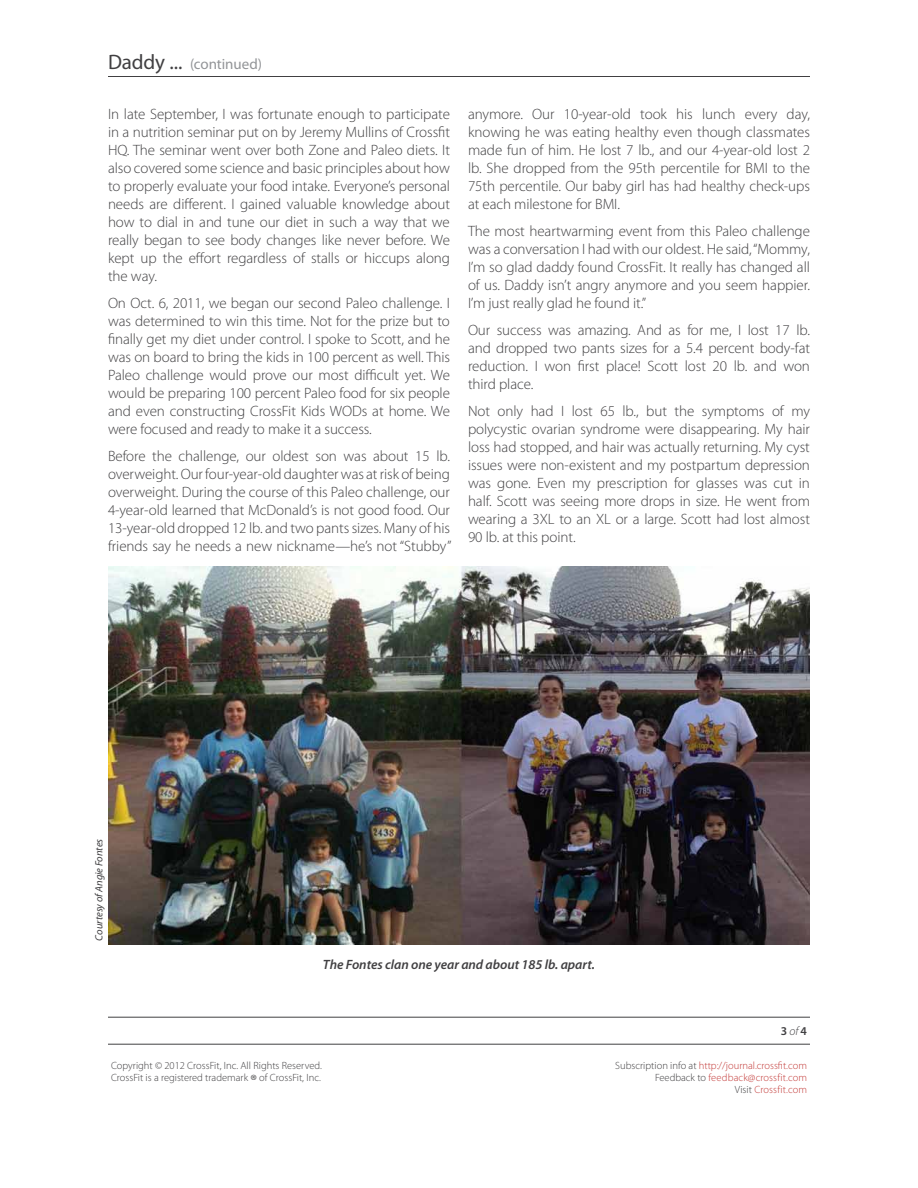
<style>
.page{position:relative;width:918px;height:1188px;background:#fff}
.page>*{position:absolute;margin:0;border:0;box-sizing:border-box;transform-origin:0 0}
.t1{font:300 15px/18px "Myriad Pro";letter-spacing:-.005em;color:#414042;text-align:justify}
.t2{font:15px "Myriad Pro";letter-spacing:-.005em;color:#939598}
.t3{font:italic 600 13.5px "Myriad Pro";letter-spacing:-.005em;color:#414042}
.t4{font:600 12px "Myriad Pro";color:#414042}
.t5{font:300 10.5px/12px "Myriad Pro";color:#c33b39;text-align:right}
.t6{font:300 10.5px/12px "Myriad Pro";color:#414042}
.t7{font:italic 10.5px "Myriad Pro";letter-spacing:-.005em;color:#414042}
.s1{font-size:21px;color:#414042}
.s2{font-weight:300;font-style:italic}
.s3{font-size:16.5px}
.s4{color:#414042}
</style>
<div class="page">
<hr style="left:108px;top:76px;width:702px;height:1px;background:#414042">
<hr style="left:108px;top:1017px;width:702px;height:1px;background:#414042">
<hr style="left:108px;top:1044px;width:702px;height:1px;background:#414042">
<img style="left:108px;top:566px;width:702px;height:379px">
<p class="t2" style="left:108px;top:56px;width:156px"><span class="s1">Daddy ...</span> (continued)</p>
<p class="t1" style="left:108px;top:106px;width:344px">In late September, I was fortunate enough to participate in a nutrition seminar put on by Jeremy Mullins of Crossfit HQ. The seminar went over both Zone and Paleo diets. It also covered some science and basic principles about how to properly evaluate your food intake. Everyone’s personal needs are different. I gained valuable knowledge about how to dial in and tune our diet in such a way that we really began to see body changes like never before. We kept up the effort regardless of stalls or hiccups along the way.</p>
<p class="t1" style="left:108px;top:295px;width:344px">On Oct. 6, 2011, we began our second Paleo challenge. I was determined to win this time. Not for the prize but to finally get my diet under control. I spoke to Scott, and he was on board to bring the kids in 100 percent as well. This Paleo challenge would prove our most difficult yet. We would be preparing 100 percent Paleo food for six people and even constructing CrossFit Kids WODs at home. We were focused and ready to make it a success.</p>
<p class="t1" style="left:108px;top:448px;width:345px">Before the challenge, our oldest son was about 15 lb. overweight. Our four-year-old daughter was at risk of being overweight. During the course of this Paleo challenge, our 4-year-old learned that McDonald’s is not good food. Our 13-year-old dropped 12 lb. and two pants sizes. Many of his friends say he needs a new nickname—he’s not “Stubby”</p>
<p class="t1" style="left:468px;top:106px;width:344px">anymore. Our 10-year-old took his lunch every day, knowing he was eating healthy even though classmates made fun of him. He lost 7 lb., and our 4-year-old lost 2 lb. She dropped from the 95th percentile for BMI to the 75th percentile. Our baby girl has had healthy check-ups at each milestone for BMI.</p>
<p class="t1" style="left:468px;top:223px;width:344px">The most heartwarming event from this Paleo challenge was a conversation I had with our oldest. He said, “Mommy, I’m so glad daddy found CrossFit. It really has changed all of us. Daddy isn’t angry anymore and you seem happier.<br>I’m just really glad he found it.”</p>
<p class="t1" style="left:468px;top:322px;width:344px">Our success was amazing. And as for me, I lost 17 lb. and dropped two pants sizes for a 5.4 percent body-fat reduction. I won first place! Scott lost 20 lb. and won third place.</p>
<p class="t1" style="left:468px;top:403px;width:344px">Not only had I lost 65 lb., but the symptoms of my polycystic ovarian syndrome were disappearing. My hair loss had stopped, and hair was actually returning. My cyst issues were non-existent and my postpartum depression was gone. Even my prescription for glasses was cut in half. Scott was seeing more drops in size. He went from wearing a 3XL to an XL or a large. Scott had lost almost 90 lb. at this point.</p>
<p class="t7" style="left:93px;top:940px;width:103px;rotate:-90deg">Courtesy of Angie Fontes</p>
<p class="t3" style="left:323px;top:957px;width:274px">The Fontes clan one year and about 185 lb. apart.</p>
<p class="t4" style="left:781px;top:1024px;width:28px">3 <span class="s2">of</span> 4</p>
<p class="t6" style="left:111px;top:1060px;width:212px">Copyright © 2012 CrossFit, Inc. All Rights Reserved.<br>CrossFit is a registered trademark <span class="s3">®</span> of CrossFit, Inc.</p>
<p class="t5" style="left:615px;top:1060px;width:193px"><span class="s4">Subscription info at</span> http://journal.crossfit.com<br><span class="s4">Feedback to</span> feedback@crossfit.com<br><span class="s4">Visit</span> Crossfit.com</p>
</div>
